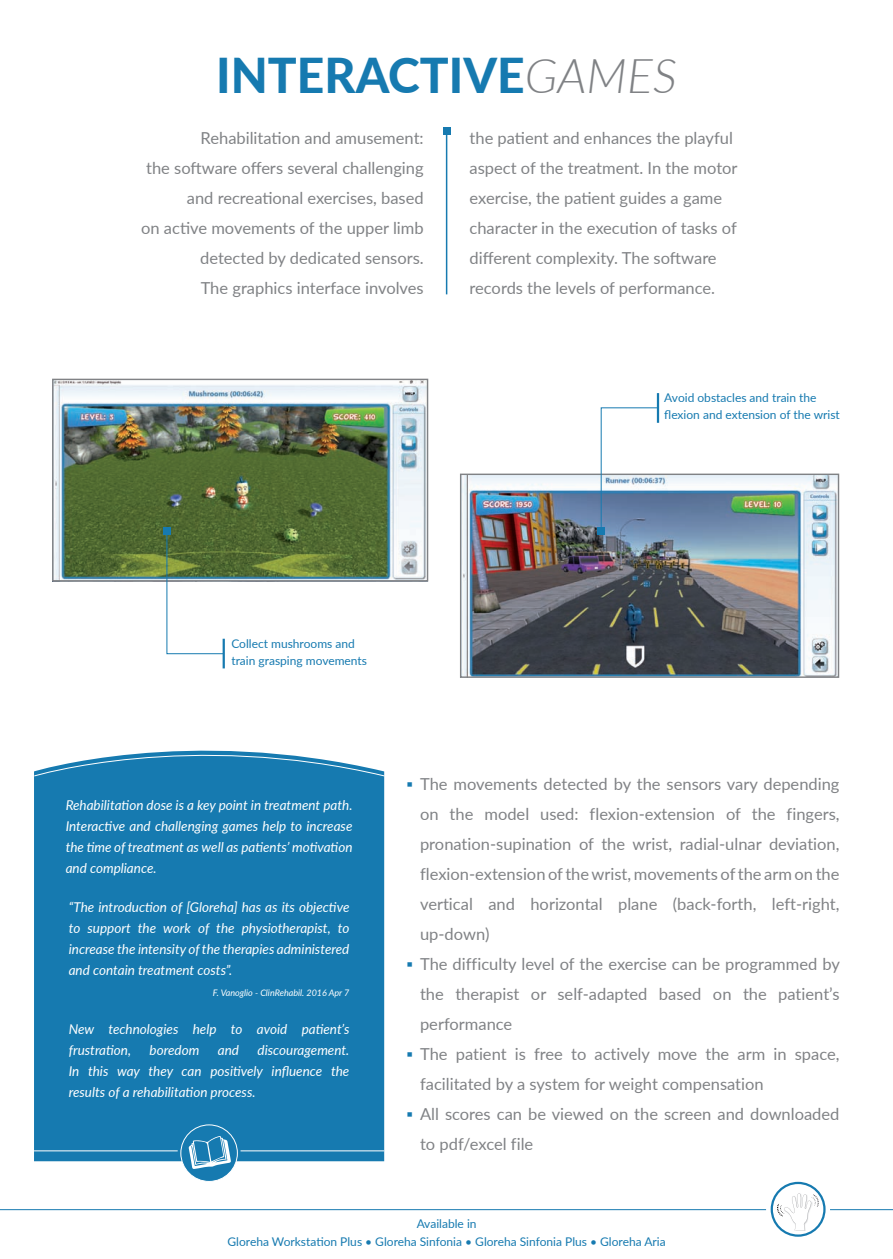
<style>
.page{position:relative;width:893px;height:1259px;background:#fff}
.page>*{position:absolute;margin:0;border:0;box-sizing:border-box;transform-origin:0 0}
.t1{font:800 48px "Lato";color:#167ab0}
.t2{font:16.5px/30px "Lato";color:#808285}
.t3{font:italic 13.5px/21px "Lato";color:#fff;text-align:justify}
.t4{font:12px/16.5px "Lato";color:#167ab0}
.t5{font:italic 9px "Lato";color:#fff}
.s1{font-weight:300;font-style:italic;color:#808285}
.s2{color:#167ab0}
</style>
<div class="page">
<hr style="left:446px;top:131px;width:1px;height:163px;background:#167ab0">
<div style="left:443px;top:127px;width:7px;height:7px;background:#167ab0"></div>
<hr style="left:0;top:1209px;width:766px;height:1px;background:#167ab0">
<hr style="left:830px;top:1209px;width:63px;height:1px;background:#167ab0">
<img style="left:54px;top:381px;width:372px;height:198px">
<div style="left:52px;top:379px;width:376px;height:202px;border:1px solid #808285"></div>
<img style="left:462px;top:475px;width:375px;height:201px">
<div style="left:460px;top:473px;width:379px;height:205px;border:1px solid #808285"></div>
<svg style="left:771px;top:1183px;width:53px;height:52px"></svg>
<img style="left:783px;top:1192px;width:30px;height:1px">
<svg style="left:777px;top:1193px;width:41px;height:37px"></svg>
<div style="left:770px;top:1181px;width:55px;height:55px;border:2px solid #167ab0;border-radius:50%"></div>
<div style="left:34px;top:777px;width:350px;height:384px;background:#167ab0"></div>
<div style="left:181px;top:1124px;width:56px;height:57px;background:#167ab0;border-radius:50%"></div>
<div style="left:180px;top:1124px;width:58px;height:57px;border:1px solid #fff;border-radius:50%"></div>
<svg style="left:34px;top:750px;width:351px;height:27px"></svg>
<svg style="left:188px;top:1136px;width:43px;height:33px"></svg>
<hr style="left:34px;top:1150px;width:144px;height:1px;background:#fff">
<hr style="left:240px;top:1150px;width:144px;height:1px;background:#fff">
<div style="left:163px;top:527px;width:7px;height:7px;background:#167ab0"></div>
<div style="left:597px;top:527px;width:7px;height:7px;background:#167ab0"></div>
<svg style="left:166px;top:530px;width:58px;height:124px"></svg>
<svg style="left:600px;top:407px;width:58px;height:125px"></svg>
<hr style="left:223px;top:638px;width:2px;height:30px;background:#167ab0">
<hr style="left:657px;top:393px;width:2px;height:30px;background:#167ab0">
<h1 class="t1" style="left:216px;top:40px;width:462px">INTERACTIVE<span class="s1">GAMES</span></h1>
<p class="t2" style="left:141px;top:123px;width:284px;text-align:right">Rehabilitation and amusement:<br>the software offers several challenging and recreational exercises, based<br>on active movements of the upper limb detected by dedicated sensors.<br>The graphics interface involves</p>
<p class="t2" style="left:469px;top:123px;width:269px">the patient and enhances the playful aspect of the treatment. In the motor exercise, the patient guides a game character in the execution of tasks of different complexity. The software records the levels of performance.</p>
<p class="t4" style="left:664px;top:389px;width:177px">Avoid obstacles and train the flexion and extension of the wrist</p>
<p class="t4" style="left:231px;top:635px;width:137px">Collect mushrooms and train grasping movements</p>
<p class="t3" style="left:66px;top:794px;width:288px">Rehabilitation dose is a key point in treatment path.<br>Interactive and challenging games help to increase the time of treatment as well as patients’ motivation and compliance.</p>
<p class="t3" style="left:69px;top:896px;width:282px">“The introduction of [Gloreha] has as its objective to support the work of the physiotherapist, to increase the intensity of the therapies administered and contain treatment costs”.</p>
<p class="t5" style="left:213px;top:986px;width:138px">F. Vanoglio - ClinRehabil. 2016 Apr 7</p>
<p class="t3" style="left:69px;top:1018px;width:282px">New technologies help to avoid patient’s frustration,</p>
<p class="t3" style="left:69px;top:1039px;width:282px;text-indent:189px">discouragement.<br>In this way they can positively influence the results of a rehabilitation process.</p>
<p class="t3" style="left:150px;top:1039px;width:51px">boredom</p>
<p class="t3" style="left:218px;top:1039px;width:23px">and</p>
<p class="t2" style="left:420px;top:768px;width:421px;text-align:justify;text-indent:-13px"><span class="s2">▪</span> The movements detected by the sensors vary depending on the model used: flexion-extension of the fingers, pronation-supination of the wrist, radial-ulnar deviation, flexion-extension of the wrist, movements of the arm on the vertical and horizontal plane (back-forth, left-right, up-down)</p>
<p class="t2" style="left:420px;top:948px;width:421px;text-align:justify;text-indent:-13px"><span class="s2">▪</span> The difficulty level of the exercise can be programmed by the therapist or self-adapted based on the patient’s performance</p>
<p class="t2" style="left:420px;top:1038px;width:421px;text-indent:-13px"><span class="s2">▪</span> The patient is free to actively move the arm in space, facilitated by a system for weight compensation</p>
<p class="t2" style="left:420px;top:1098px;width:421px;text-indent:-13px"><span class="s2">▪</span> All scores can be viewed on the screen and downloaded to pdf/excel file</p>
<p class="t4" style="left:227px;top:1214px;width:440px;line-height:18px;text-align:center">Available in<br>Gloreha Workstation Plus • Gloreha Sinfonia • Gloreha Sinfonia Plus • Gloreha Aria</p>
</div>
